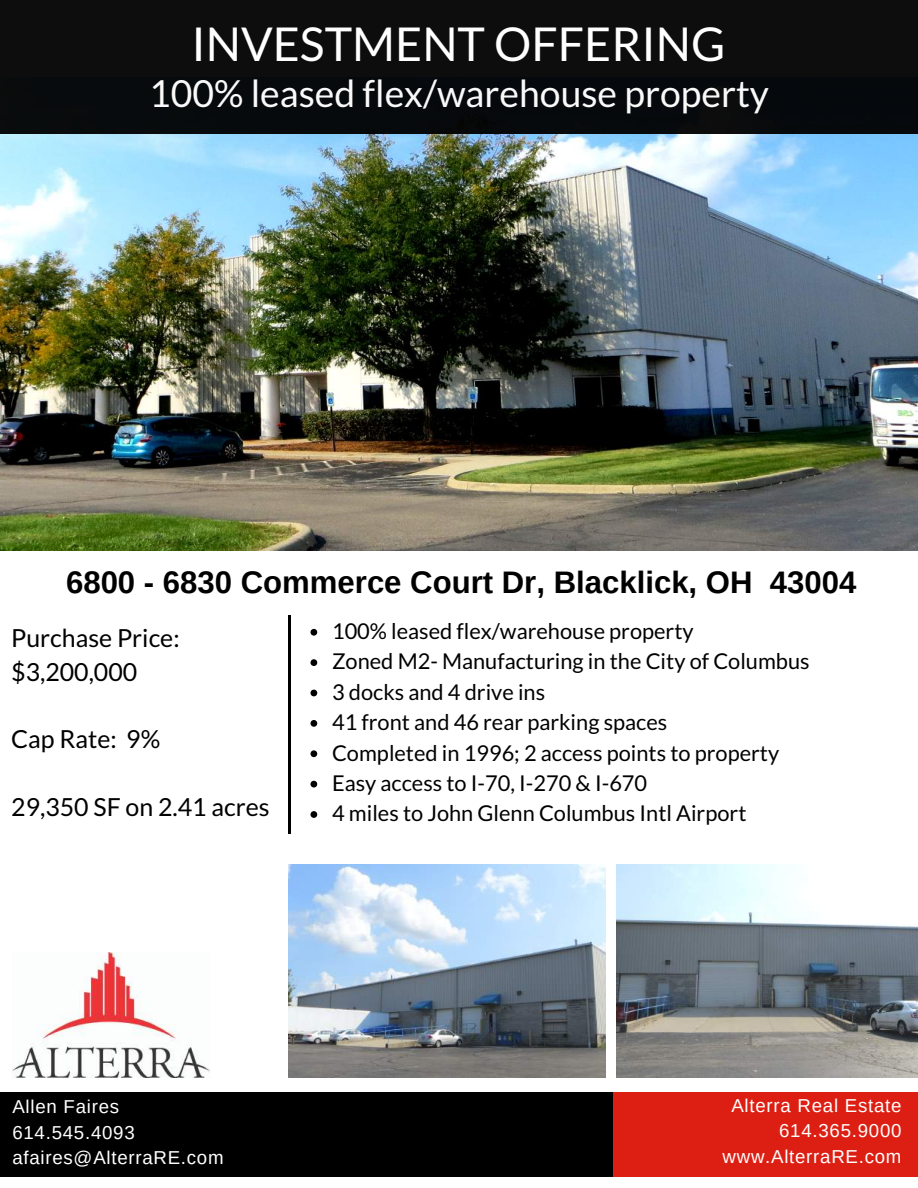
<style>
.page{position:relative;width:918px;height:1188px;background:#fff}
.page>*{position:absolute;margin:0;border:0;box-sizing:border-box;transform-origin:0 0}
.t1{font:46.65px "Lato";color:#fff}
.t2{font:37.35px "Lato";color:#f9f9f9}
.t3{font:700 31.2px "Arimo";color:#000}
.t4{font:24.9px/33.8px "Lato";color:#000}
.t5{font:21.75px/30.3px "Lato";color:#000}
.t6{font:18.75px/25.8px "Arimo";letter-spacing:.04em;color:#fff}
</style>
<div class="page">
<img style="left:0;top:134px;width:918px;height:416px">
<div style="left:0;top:0;width:918px;height:134px;background:#0d0d0d"></div>
<div style="left:0;top:1092px;width:615px;height:85px;background:#000"></div>
<div style="left:614px;top:1092px;width:304px;height:85px;background:#dd1f13"></div>
<svg style="left:310px;top:629px;width:7px;height:7px"></svg>
<svg style="left:310px;top:659px;width:7px;height:7px"></svg>
<svg style="left:310px;top:690px;width:7px;height:6px"></svg>
<svg style="left:310px;top:720px;width:7px;height:7px"></svg>
<svg style="left:310px;top:750px;width:7px;height:7px"></svg>
<svg style="left:310px;top:781px;width:7px;height:7px"></svg>
<svg style="left:310px;top:811px;width:7px;height:7px"></svg>
<hr style="left:288px;top:615px;width:3px;height:258px;background:#000">
<img style="left:12px;top:953px;width:197px;height:125px">
<img style="left:288px;top:864px;width:317px;height:214px">
<img style="left:616px;top:864px;width:302px;height:214px">
<div style="left:273px;top:835px;width:32px;height:29px;background:#fff"></div>
<h1 class="t1" style="left:191px;top:15px;width:535px">INVESTMENT OFFERING</h1>
<h2 class="t2" style="left:149px;top:70px;width:621px">100% leased flex/warehouse property</h2>
<h3 class="t3" style="left:66px;top:565px;width:792px">6800 - 6830 Commerce Court Dr, Blacklick, OH 43004</h3>
<p class="t4" style="left:11px;top:620px;width:170px">Purchase Price: $3,200,000</p>
<p class="t5" style="left:332px;top:615px;width:479px">100% leased flex/warehouse property<br>Zoned M2- Manufacturing in the City of Columbus 3 docks and 4 drive ins<br>41 front and 46 rear parking spaces<br>Completed in 1996; 2 access points to property Easy access to I-70, I-270 &amp; I-670<br>4 miles to John Glenn Columbus Intl Airport</p>
<p class="t4" style="left:11px;top:722px;width:151px">Cap Rate: 9%</p>
<p class="t4" style="left:11px;top:789px;width:260px">29,350 SF on 2.41 acres</p>
<p class="t6" style="left:12px;top:1093px;width:213px">Allen Faires<br>614.545.4093 afaires@AlterraRE.com</p>
<p class="t6" style="left:723px;top:1092px;width:180px;text-align:right">Alterra Real Estate<br>614.365.9000 www.AlterraRE.com</p>
</div>
